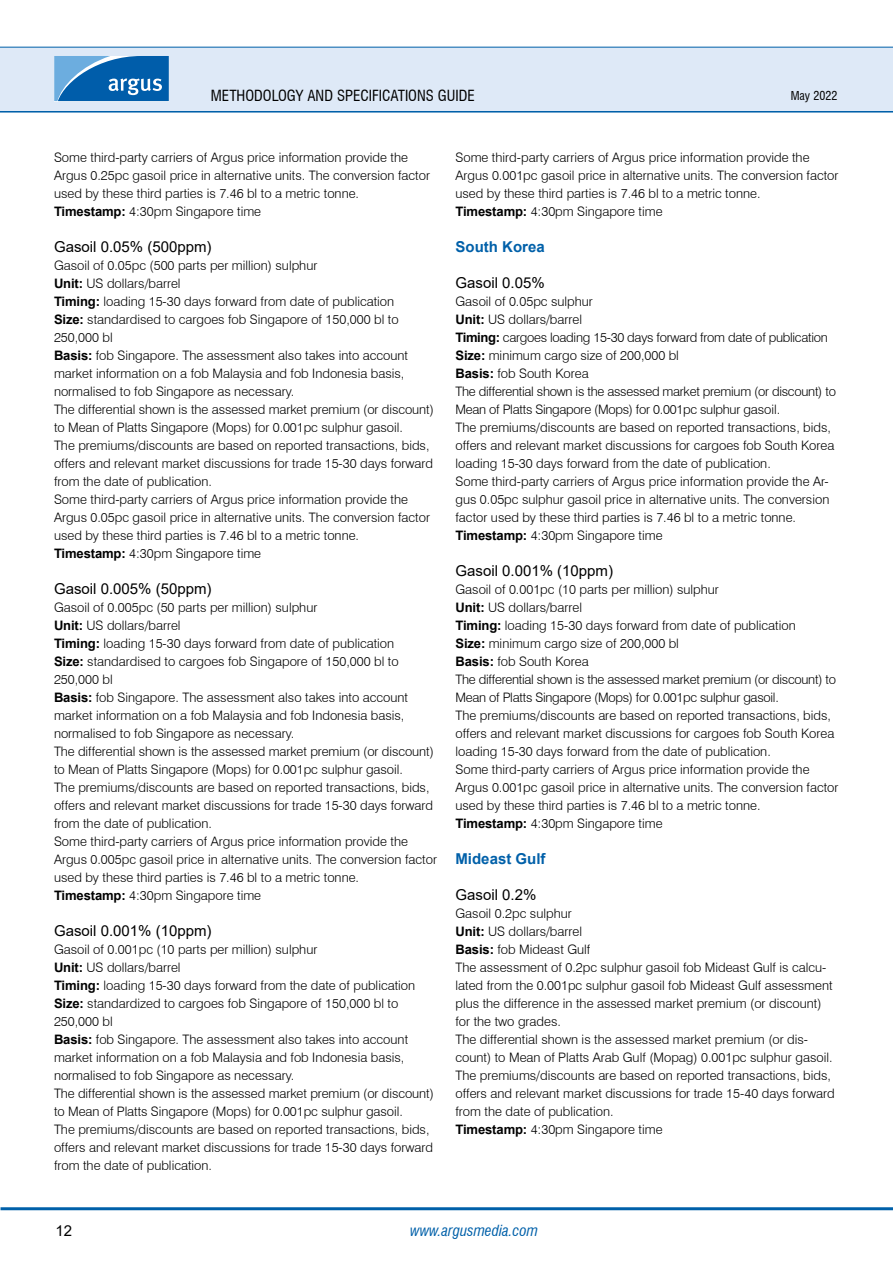
<style>
.page{position:relative;width:893px;height:1263px;background:#fff}
.page>*{position:absolute;margin:0;border:0;box-sizing:border-box;transform-origin:0 0}
.t1{font:15px "Arial";color:#000}
.t2{font:condensed 15px "Swiss 721 BT";color:#000}
.t3{font:700 15px "Arial";color:#0060a9}
.t4{font:italic condensed 15px "Swiss 721 BT";color:#0060a9}
.t5{font:300 13.05px/18px "Swiss 721 BT";color:#000}
.t6{font:condensed 12px "Swiss 721 BT";color:#000}
.s1{font-family:"Arial";font-weight:700}
</style>
<div class="page">
<hr style="left:0;top:110px;width:893px;height:3px;background:#0060a9">
<div style="left:0;top:47px;width:893px;height:64px;background:#dee9f7"></div>
<hr style="left:0;top:47px;width:893px;height:1px;background:#0060a9">
<svg style="left:54px;top:56px;width:115px;height:45px;background:#307dbd"></svg>
<hr style="left:1px;top:1207px;width:892px;height:3px;background:#0060a9">
<p class="t2" style="left:211px;top:86px;width:265px">METHODOLOGY AND SPECIFICATIONS GUIDE</p>
<p class="t6" style="left:791px;top:88px;width:48px">MAY 2022</p>
<p class="t5" style="left:54px;top:148px;width:378px">Some third-party carriers of Argus price information provide the Argus 0.25pc gasoil price in alternative units. The conversion factor used by these third parties is 7.46 bl to a metric tonne.<br><span class="s1">Timestamp:</span> 4:30pm Singapore time</p>
<p class="t1" style="left:54px;top:236px;width:159px">Gasoil 0.05% (500ppm)</p>
<p class="t5" style="left:54px;top:256px;width:381px">Gasoil of 0.05pc (500 parts per million) sulphur<br><span class="s1">Unit:</span> US dollars/barrel<br><span class="s1">Timing:</span> loading 15-30 days forward from date of publication<br><span class="s1">Size:</span> standardised to cargoes fob Singapore of 150,000 bl to 250,000 bl<br><span class="s1">Basis:</span> fob Singapore. The assessment also takes into account market information on a fob Malaysia and fob Indonesia basis, normalised to fob Singapore as necessary.<br>The differential shown is the assessed market premium (or discount) to Mean of Platts Singapore (Mops) for 0.001pc sulphur gasoil.<br>The premiums/discounts are based on reported transactions, bids, offers and relevant market discussions for trade 15-30 days forward from the date of publication.<br>Some third-party carriers of Argus price information provide the Argus 0.05pc gasoil price in alternative units. The conversion factor used by these third parties is 7.46 bl to a metric tonne.<br><span class="s1">Timestamp:</span> 4:30pm Singapore time</p>
<p class="t1" style="left:54px;top:578px;width:159px">Gasoil 0.005% (50ppm)</p>
<p class="t5" style="left:54px;top:598px;width:385px">Gasoil of 0.005pc (50 parts per million) sulphur<br><span class="s1">Unit:</span> US dollars/barrel<br><span class="s1">Timing:</span> loading 15-30 days forward from date of publication<br><span class="s1">Size:</span> standardised to cargoes fob Singapore of 150,000 bl to 250,000 bl<br><span class="s1">Basis:</span> fob Singapore. The assessment also takes into account market information on a fob Malaysia and fob Indonesia basis, normalised to fob Singapore as necessary.<br>The differential shown is the assessed market premium (or discount) to Mean of Platts Singapore (Mops) for 0.001pc sulphur gasoil.<br>The premiums/discounts are based on reported transactions, bids, offers and relevant market discussions for trade 15-30 days forward from the date of publication.<br>Some third-party carriers of Argus price information provide the Argus 0.005pc gasoil price in alternative units. The conversion factor used by these third parties is 7.46 bl to a metric tonne.<br><span class="s1">Timestamp:</span> 4:30pm Singapore time</p>
<p class="t1" style="left:54px;top:920px;width:159px">Gasoil 0.001% (10ppm)</p>
<p class="t5" style="left:54px;top:940px;width:381px">Gasoil of 0.001pc (10 parts per million) sulphur<br><span class="s1">Unit:</span> US dollars/barrel<br><span class="s1">Timing:</span> loading 15-30 days forward from the date of publication <span class="s1">Size:</span> standardized to cargoes fob Singapore of 150,000 bl to 250,000 bl<br><span class="s1">Basis:</span> fob Singapore. The assessment also takes into account market information on a fob Malaysia and fob Indonesia basis, normalised to fob Singapore as necessary.<br>The differential shown is the assessed market premium (or discount) to Mean of Platts Singapore (Mops) for 0.001pc sulphur gasoil.<br>The premiums/discounts are based on reported transactions, bids, offers and relevant market discussions for trade 15-30 days forward from the date of publication.</p>
<p class="t5" style="left:455px;top:148px;width:385px">Some third-party carriers of Argus price information provide the Argus 0.001pc gasoil price in alternative units. The conversion factor used by these third parties is 7.46 bl to a metric tonne.<br><span class="s1">Timestamp:</span> 4:30pm Singapore time</p>
<p class="t3" style="left:455px;top:236px;width:91px">South Korea</p>
<p class="t1" style="left:455px;top:272px;width:91px">Gasoil 0.05%</p>
<p class="t5" style="left:455px;top:292px;width:382px">Gasoil of 0.05pc sulphur<br><span class="s1">Unit:</span> US dollars/barrel<br><span class="s1">Timing:</span> cargoes loading 15-30 days forward from date of publication <span class="s1">Size:</span> minimum cargo size of 200,000 bl<br><span class="s1">Basis:</span> fob South Korea<br>The differential shown is the assessed market premium (or discount) to Mean of Platts Singapore (Mops) for 0.001pc sulphur gasoil.<br>The premiums/discounts are based on reported transactions, bids, offers and relevant market discussions for cargoes fob South Korea loading 15-30 days forward from the date of publication.<br>Some third-party carriers of Argus price information provide the Ar&shy;gus 0.05pc sulphur gasoil price in alternative units. The conversion factor used by these third parties is 7.46 bl to a metric tonne.<br><span class="s1">Timestamp:</span> 4:30pm Singapore time</p>
<p class="t1" style="left:455px;top:560px;width:159px">Gasoil 0.001% (10ppm)</p>
<p class="t5" style="left:455px;top:580px;width:385px">Gasoil of 0.001pc (10 parts per million) sulphur<br><span class="s1">Unit:</span> US dollars/barrel<br><span class="s1">Timing:</span> loading 15-30 days forward from date of publication<br><span class="s1">Size:</span> minimum cargo size of 200,000 bl<br><span class="s1">Basis:</span> fob South Korea<br>The differential shown is the assessed market premium (or discount) to Mean of Platts Singapore (Mops) for 0.001pc sulphur gasoil.<br>The premiums/discounts are based on reported transactions, bids, offers and relevant market discussions for cargoes fob South Korea loading 15-30 days forward from the date of publication.<br>Some third-party carriers of Argus price information provide the Argus 0.001pc gasoil price in alternative units. The conversion factor used by these third parties is 7.46 bl to a metric tonne.<br><span class="s1">Timestamp:</span> 4:30pm Singapore time</p>
<p class="t3" style="left:455px;top:848px;width:92px">Mideast Gulf</p>
<p class="t1" style="left:455px;top:884px;width:82px">Gasoil 0.2%</p>
<p class="t5" style="left:455px;top:904px;width:381px">Gasoil 0.2pc sulphur<br><span class="s1">Unit:</span> US dollars/barrel<br><span class="s1">Basis:</span> fob Mideast Gulf<br>The assessment of 0.2pc sulphur gasoil fob Mideast Gulf is calcu&shy;lated from the 0.001pc sulphur gasoil fob Mideast Gulf assessment plus the difference in the assessed market premium (or discount) for the two grades.<br>The differential shown is the assessed market premium (or dis&shy;count) to Mean of Platts Arab Gulf (Mopag) 0.001pc sulphur gasoil.<br>The premiums/discounts are based on reported transactions, bids, offers and relevant market discussions for trade 15-40 days forward from the date of publication.<br><span class="s1">Timestamp:</span> 4:30pm Singapore time</p>
<p class="t1" style="left:55px;top:1220px;width:18px">12</p>
<p class="t4" style="left:410px;top:1221px;width:129px">www.argusmedia.com</p>
</div>
